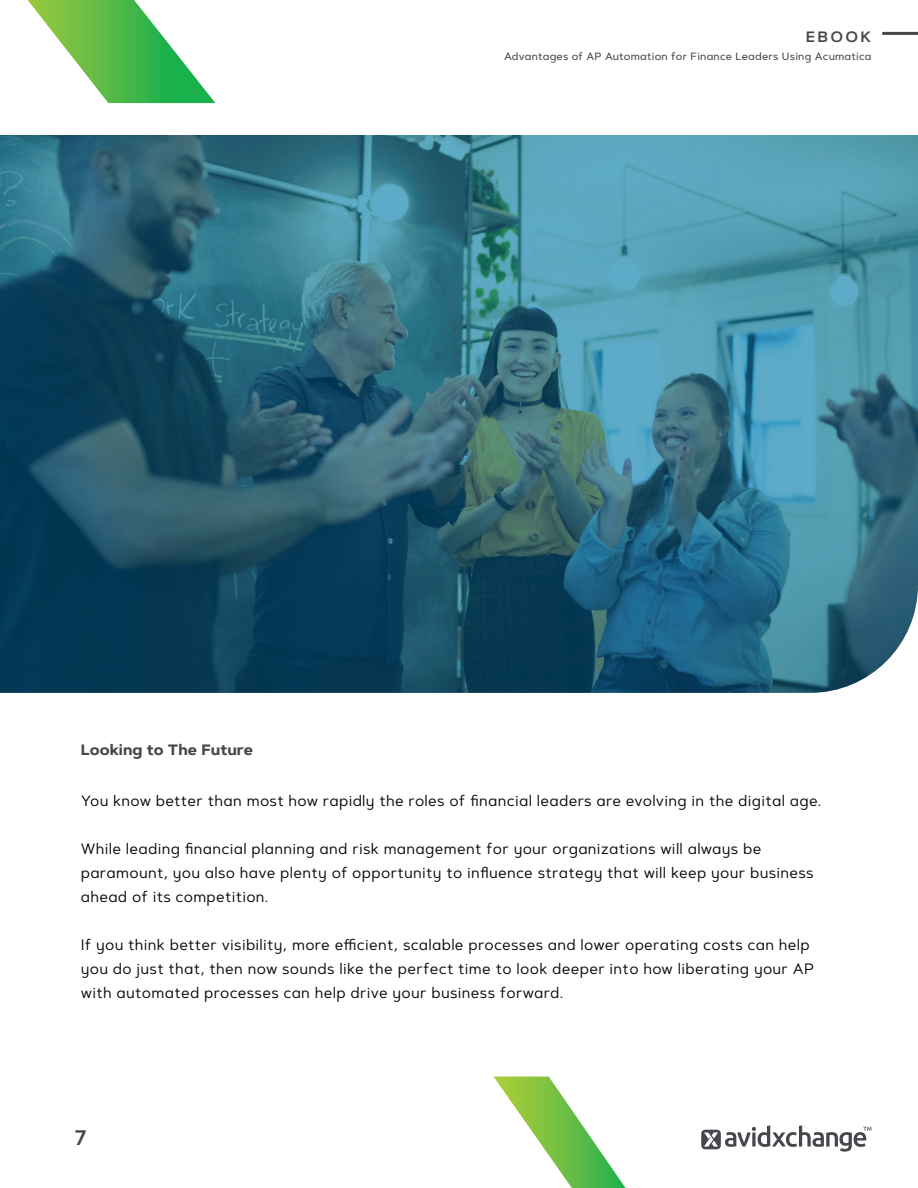
<style>
.page{position:relative;width:918px;height:1188px;background:#fff}
.page>*{position:absolute;margin:0;border:0;box-sizing:border-box;transform-origin:0 0}
.t1{font:600 21px "Artegra Sans Alt";color:#46474d}
.t2{font:15px/24px "Artegra Sans Alt";letter-spacing:.02em;color:#070706}
.t3{font:700 15px "Artegra Sans Alt";color:#46474d}
.t4{font:600 15px "Artegra Sans Alt";letter-spacing:.15em;color:#46474d}
.t5{font:500 10.5px "Artegra Sans Alt";letter-spacing:.02em;color:#46474d}
</style>
<div class="page">
<hr style="left:882px;top:32px;width:36px;height:3px;background:#46474d">
<svg style="left:701px;top:1125px;width:171px;height:27px"></svg>
<svg style="left:27px;top:0;width:188px;height:103px"></svg>
<svg style="left:494px;top:1077px;width:132px;height:111px"></svg>
<img style="left:0;top:135px;width:918px;height:558px">
<p class="t4" style="left:806px;top:26px;width:67px">EBOOK</p>
<p class="t5" style="left:504px;top:49px;width:369px">Advantages of AP Automation for Finance Leaders Using Acumatica</p>
<p class="t3" style="left:81px;top:738px;width:174px">Looking to The Future</p>
<p class="t2" style="left:81px;top:788px;width:742px">You know better than most how rapidly the roles of financial leaders are evolving in the digital age.</p>
<p class="t2" style="left:81px;top:836px;width:734px">While leading financial planning and risk management for your organizations will always be paramount, you also have plenty of opportunity to influence strategy that will keep your business ahead of its competition.</p>
<p class="t2" style="left:81px;top:932px;width:735px">If you think better visibility, more efficient, scalable processes and lower operating costs can help you do just that, then now sounds like the perfect time to look deeper into how liberating your AP with automated processes can help drive your business forward.</p>
<h1 class="t1" style="left:75px;top:1123px;width:14px">7</h1>
</div>
